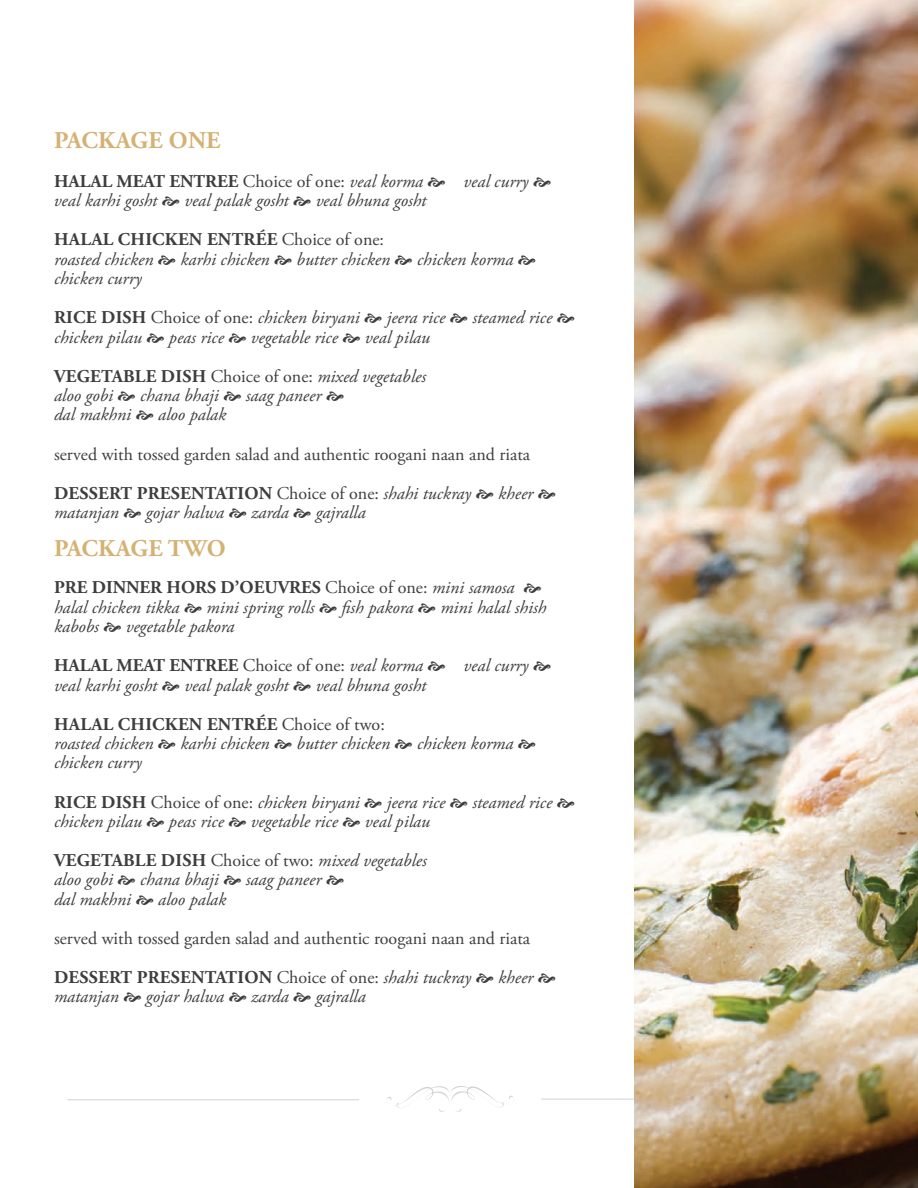
<style>
.page{position:relative;width:918px;height:1188px;background:#fff}
.page>*{position:absolute;margin:0;border:0;box-sizing:border-box;transform-origin:0 0}
.t1{font:700 24px "Adobe Garamond Pro";letter-spacing:.015em;color:#d5b274}
.t2{font:italic 18px/39px "Adobe Garamond Pro";color:#3e3e3f}
.t3{font:18px/39px "Adobe Garamond Pro";color:#3e3e3f}
.t4{font:700 18px/39px "Adobe Garamond Pro";letter-spacing:.015em;color:#3e3e3f}
.s1{font-weight:400}
.s2{font-weight:400;font-style:italic}
.s3{font-weight:700;font-style:normal}
.s4{font-style:normal}
.s5{font-weight:700}
.s6{font-style:italic}
</style>
<div class="page">
<svg style="left:387px;top:1086px;width:127px;height:26px"></svg>
<hr style="left:68px;top:1100px;width:291px;height:1px;background:#d1d2d4">
<hr style="left:541px;top:1099px;width:292px;height:1px;background:#d1d2d4">
<img style="left:634px;top:0;width:284px;height:1188px">
<h1 class="t1" style="left:54px;top:126px;width:168px">PACKAGE ONE</h1>
<p class="t4" style="left:54px;top:162px;width:371px">HALAL MEAT ENTREE <span class="s1">Choice of one:</span> <span class="s2">veal korma</span></p>
<p class="t2" style="left:464px;top:162px;width:66px">veal curry</p>
<p class="t2" style="left:54px;top:181px;width:105px">veal karhi gosht</p>
<p class="t2" style="left:184px;top:181px;width:106px">veal palak gosht</p>
<p class="t4" style="left:54px;top:181px;width:374px;text-indent:262px"><span class="s2">veal bhuna gosht<br></span>HALAL CHICKEN ENTRÉE <span class="s1">Choice of one:</span></p>
<p class="t2" style="left:54px;top:240px;width:101px">roasted chicken</p>
<p class="t2" style="left:180px;top:240px;width:91px">karhi chicken</p>
<p class="t2" style="left:297px;top:240px;width:95px">butter chicken</p>
<p class="t2" style="left:417px;top:240px;width:98px">chicken korma</p>
<p class="t2" style="left:54px;top:259px;width:307px">chicken curry<br><span class="s3">RICE DISH</span> <span class="s4">Choice of one:</span> chicken biryani</p>
<p class="t2" style="left:387px;top:298px;width:60px">jeera rice</p>
<p class="t2" style="left:472px;top:298px;width:81px">steamed rice</p>
<p class="t2" style="left:54px;top:318px;width:89px">chicken pilau</p>
<p class="t2" style="left:169px;top:318px;width:56px">peas rice</p>
<p class="t2" style="left:251px;top:318px;width:88px">vegetable rice</p>
<p class="t2" style="left:54px;top:318px;width:377px;text-align:right">veal pilau<br><span class="s3">VEGETABLE DISH</span> <span class="s4">Choice of one:</span> mixed vegetables</p>
<p class="t2" style="left:54px;top:376px;width:61px">aloo gobi</p>
<p class="t2" style="left:140px;top:376px;width:80px">chana bhaji</p>
<p class="t2" style="left:246px;top:376px;width:77px">saag paneer</p>
<p class="t2" style="left:54px;top:396px;width:79px">dal makhni</p>
<p class="t2" style="left:158px;top:396px;width:70px">aloo palak</p>
<p class="t3" style="left:54px;top:435px;width:478px">served with tossed garden salad and authentic roogani naan and riata<br><span class="s5">DESSERT PRESENTATION</span> Choice of one: <span class="s6">shahi tuckray</span></p>
<p class="t2" style="left:498px;top:474px;width:37px">kheer</p>
<p class="t2" style="left:54px;top:493px;width:66px">matanjan</p>
<p class="t2" style="left:146px;top:493px;width:80px">gojar halwa</p>
<p class="t2" style="left:251px;top:493px;width:39px">zarda</p>
<p class="t2" style="left:316px;top:493px;width:51px">gajralla</p>
<h1 class="t1" style="left:54px;top:534px;width:173px">PACKAGE TWO</h1>
<p class="t2" style="left:54px;top:578px;width:462px;line-height:19.5px"><span class="s3">PRE DINNER HORS D’OEUVRES</span> <span class="s4">Choice of one:</span> mini samosa halal chicken tikka</p>
<p class="t2" style="left:207px;top:588px;width:109px">mini spring rolls</p>
<p class="t2" style="left:342px;top:588px;width:73px">fish pakora</p>
<p class="t2" style="left:440px;top:588px;width:108px">mini halal shish</p>
<p class="t2" style="left:54px;top:607px;width:371px;text-indent:72px">vegetable pakora<br><span class="s3">HALAL MEAT ENTREE</span> <span class="s4">Choice of one:</span> veal korma</p>
<p class="t2" style="left:54px;top:607px;width:46px">kabobs</p>
<p class="t2" style="left:464px;top:646px;width:66px">veal curry</p>
<p class="t4" style="left:54px;top:666px;width:374px;text-indent:262px"><span class="s2">veal bhuna gosht<br></span>HALAL CHICKEN ENTRÉE <span class="s1">Choice of two:</span></p>
<p class="t2" style="left:54px;top:724px;width:101px">roasted chicken</p>
<p class="t2" style="left:180px;top:724px;width:91px">karhi chicken</p>
<p class="t2" style="left:297px;top:724px;width:95px">butter chicken</p>
<p class="t2" style="left:417px;top:724px;width:98px">chicken korma</p>
<p class="t2" style="left:54px;top:744px;width:307px">chicken curry<br><span class="s3">RICE DISH</span> <span class="s4">Choice of one:</span> chicken biryani</p>
<p class="t2" style="left:54px;top:666px;width:105px">veal karhi gosht</p>
<p class="t2" style="left:184px;top:666px;width:106px">veal palak gosht</p>
<p class="t2" style="left:387px;top:783px;width:60px">jeera rice</p>
<p class="t2" style="left:472px;top:783px;width:81px">steamed rice</p>
<p class="t2" style="left:54px;top:802px;width:89px">chicken pilau</p>
<p class="t2" style="left:169px;top:802px;width:56px">peas rice</p>
<p class="t2" style="left:251px;top:802px;width:88px">vegetable rice</p>
<p class="t2" style="left:54px;top:802px;width:377px;text-align:right">veal pilau<br><span class="s3">VEGETABLE DISH</span> <span class="s4">Choice of two:</span> mixed vegetables</p>
<p class="t2" style="left:54px;top:861px;width:61px">aloo gobi</p>
<p class="t2" style="left:140px;top:861px;width:80px">chana bhaji</p>
<p class="t2" style="left:246px;top:861px;width:77px">saag paneer</p>
<p class="t2" style="left:54px;top:880px;width:79px">dal makhni</p>
<p class="t2" style="left:158px;top:880px;width:70px">aloo palak</p>
<p class="t3" style="left:54px;top:919px;width:478px">served with tossed garden salad and authentic roogani naan and riata<br><span class="s5">DESSERT PRESENTATION</span> Choice of one: <span class="s6">shahi tuckray</span></p>
<p class="t2" style="left:498px;top:958px;width:37px">kheer</p>
<p class="t2" style="left:54px;top:978px;width:66px">matanjan</p>
<p class="t2" style="left:146px;top:978px;width:80px">gojar halwa</p>
<p class="t2" style="left:251px;top:978px;width:39px">zarda</p>
<p class="t2" style="left:316px;top:978px;width:51px">gajralla</p>
</div>
